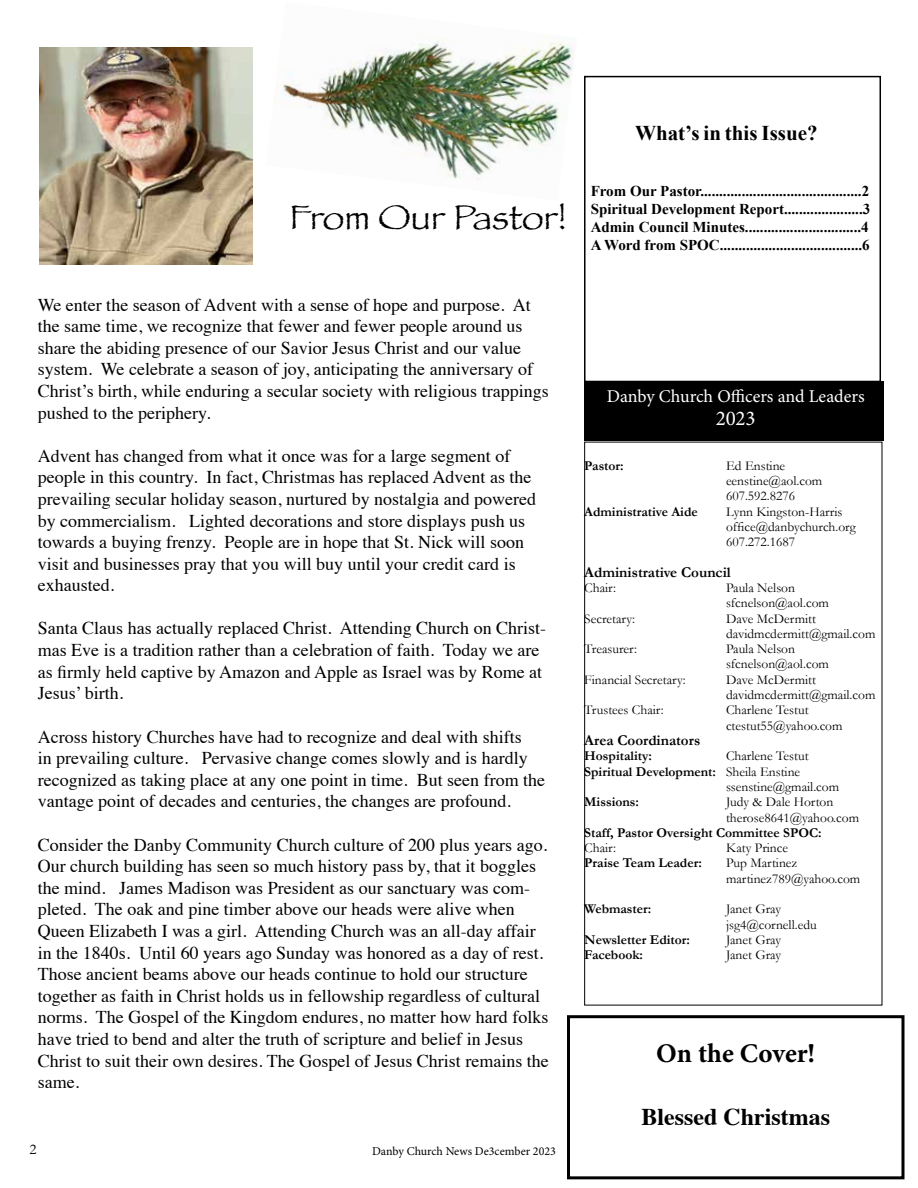
<style>
.page{position:relative;width:918px;height:1188px;background:#fff}
.page>*{position:absolute;margin:0;border:0;box-sizing:border-box;transform-origin:0 0}
.t1{font:36px "Papyrus";color:#000}
.t2{font:700 27px "Minion Pro";color:#000}
.t3{font:700 24px "Times";color:#000}
.t4{font:700 21px "Times New Roman";color:#000}
.t5{font:21px "Minion Pro";color:#fff}
.t6{font:18px/21.6px "Times";color:#000}
.t7{font:18px "Minion Pro";color:#fff}
.t8{font:700 15px/18px "Times New Roman";color:#000;text-align:justify}
.t9{font:700 15px "Garamond";color:#000}
.t10{font:15px "Garamond";color:#000}
.t11{font:13.5px/15.3px "Garamond";color:#000}
.t12{font:700 13.5px "Garamond";color:#000}
.t13{font:12px "Minion Pro";color:#000}
.s1{font-weight:400}
</style>
<div class="page">
<img style="left:281px;top:34px;width:293px;height:146px">
<div style="left:567px;top:1015px;width:337px;height:164px;border:3px solid #000"></div>
<div style="left:584px;top:76px;width:297px;height:306px;border:2px solid #000"></div>
<div style="left:584px;top:442px;width:298px;height:563px;border:1px solid #000"></div>
<div style="left:584px;top:381px;width:300px;height:60px;background:#000"></div>
<img style="left:40px;top:48px;width:212px;height:217px">
<h1 class="t1" style="left:289px;top:196px;width:279px">From Our Pastor!</h1>
<p class="t6" style="left:38px;top:292px;width:512px">We enter the season of Advent with a sense of hope and purpose. At the same time, we recognize that fewer and fewer people around us share the abiding presence of our Savior Jesus Christ and our value system. We celebrate a season of joy, anticipating the anniversary of Christ’s birth, while enduring a secular society with religious trappings pushed to the periphery.</p>
<p class="t6" style="left:38px;top:443px;width:500px">Advent has changed from what it once was for a large segment of people in this country. In fact, Christmas has replaced Advent as the prevailing secular holiday season, nurtured by nostalgia and powered by commercialism. Lighted decorations and store displays push us towards a buying frenzy. People are in hope that St. Nick will soon visit and businesses pray that you will buy until your credit card is exhausted.</p>
<p class="t6" style="left:38px;top:616px;width:510px">Santa Claus has actually replaced Christ. Attending Church on Christ&shy;mas Eve is a tradition rather than a celebration of faith. Today we are as firmly held captive by Amazon and Apple as Israel was by Rome at Jesus’ birth.</p>
<p class="t6" style="left:38px;top:724px;width:509px">Across history Churches have had to recognize and deal with shifts<br>in prevailing culture. Pervasive change comes slowly and is hardly recognized as taking place at any one point in time. But seen from the vantage point of decades and centuries, the changes are profound.</p>
<p class="t6" style="left:38px;top:832px;width:513px">Consider the Danby Community Church culture of 200 plus years ago.<br>Our church building has seen so much history pass by, that it boggles the mind. James Madison was President as our sanctuary was com&shy;pleted. The oak and pine timber above our heads were alive when Queen Elizabeth I was a girl. Attending Church was an all-day affair in the 1840s. Until 60 years ago Sunday was honored as a day of rest.<br>Those ancient beams above our heads continue to hold our structure together as faith in Christ holds us in fellowship regardless of cultural norms. The Gospel of the Kingdom endures, no matter how hard folks have tried to bend and alter the truth of scripture and belief in Jesus Christ to suit their own desires. The Gospel of Jesus Christ remains the same.</p>
<p class="t10" style="left:30px;top:1140px;width:9px">2</p>
<p class="t13" style="left:372px;top:1143px;width:185px">Danby Church News De3cember 2023</p>
<p class="t4" style="left:635px;top:118px;width:184px">What’s in this Issue?</p>
<p class="t8" style="left:591px;top:182px;width:281px">From Our Pastor...........................................2<br>Spiritual Development Report.....................3<br>Admin Council Minutes...............................4<br>A Word from SPOC......................................6</p>
<p class="t7" style="left:607px;top:384px;width:259px">Danby Church Officers and Leaders</p>
<p class="t5" style="left:716px;top:404px;width:41px">2023</p>
<p class="t12" style="left:584px;top:457px;width:41px">Pastor:</p>
<p class="t11" style="left:726px;top:458px;width:98px">Ed Enstine eenstine@aol.com<br>607.592.8276</p>
<p class="t12" style="left:584px;top:503px;width:115px">Administrative Aide</p>
<p class="t11" style="left:726px;top:503px;width:131px">Lynn Kingston-Harris office@danbychurch.org<br>607.272.1687</p>
<p class="t9" style="left:584px;top:563px;width:148px">Administrative Council</p>
<p class="t11" style="left:584px;top:580px;width:33px">Chair:</p>
<p class="t11" style="left:726px;top:580px;width:104px">Paula Nelson sfcnelson@aol.com</p>
<p class="t11" style="left:584px;top:611px;width:52px">Secretary:</p>
<p class="t11" style="left:726px;top:611px;width:151px">Dave McDermitt davidmcdermitt@gmail.com</p>
<p class="t11" style="left:584px;top:641px;width:54px">Treasurer:</p>
<p class="t11" style="left:726px;top:641px;width:104px">Paula Nelson sfcnelson@aol.com</p>
<p class="t11" style="left:584px;top:672px;width:103px">Financial Secretary:</p>
<p class="t11" style="left:726px;top:672px;width:151px">Dave McDermitt davidmcdermitt@gmail.com</p>
<p class="t11" style="left:584px;top:702px;width:81px">Trustees Chair:</p>
<p class="t11" style="left:726px;top:702px;width:118px">Charlene Testut ctestut55@yahoo.com</p>
<p class="t9" style="left:584px;top:731px;width:118px">Area Coordinators</p>
<p class="t12" style="left:584px;top:748px;width:69px">Hospitality:</p>
<p class="t11" style="left:726px;top:748px;width:84px">Charlene Testut</p>
<p class="t12" style="left:584px;top:763px;width:217px">Spiritual Development: <span class="s1">Sheila Enstine</span></p>
<p class="t11" style="left:726px;top:779px;width:115px">ssenstine@gmail.com</p>
<p class="t12" style="left:584px;top:794px;width:56px">Missions:</p>
<p class="t11" style="left:726px;top:794px;width:135px">Judy &amp; Dale Horton therose8641@yahoo.com</p>
<p class="t12" style="left:584px;top:824px;width:239px">Staff, Pastor Oversight Committee SPOC:</p>
<p class="t11" style="left:584px;top:840px;width:33px">Chair:</p>
<p class="t11" style="left:726px;top:840px;width:64px">Katy Prince</p>
<p class="t12" style="left:584px;top:855px;width:119px">Praise Team Leader:</p>
<p class="t11" style="left:726px;top:855px;width:136px">Pup Martinez martinez789@yahoo.com</p>
<p class="t12" style="left:584px;top:901px;width:69px">Webmaster:</p>
<p class="t11" style="left:726px;top:901px;width:92px">Janet Gray jsg4@cornell.edu</p>
<p class="t12" style="left:584px;top:932px;width:107px">Newsletter Editor:</p>
<p class="t11" style="left:726px;top:932px;width:57px">Janet Gray</p>
<p class="t12" style="left:584px;top:947px;width:60px">Facebook:</p>
<p class="t11" style="left:726px;top:947px;width:57px">Janet Gray</p>
<h2 class="t2" style="left:656px;top:1035px;width:161px">On the Cover!</h2>
<h3 class="t3" style="left:641px;top:1094px;width:190px">Blessed Christmas</h3>
</div>
